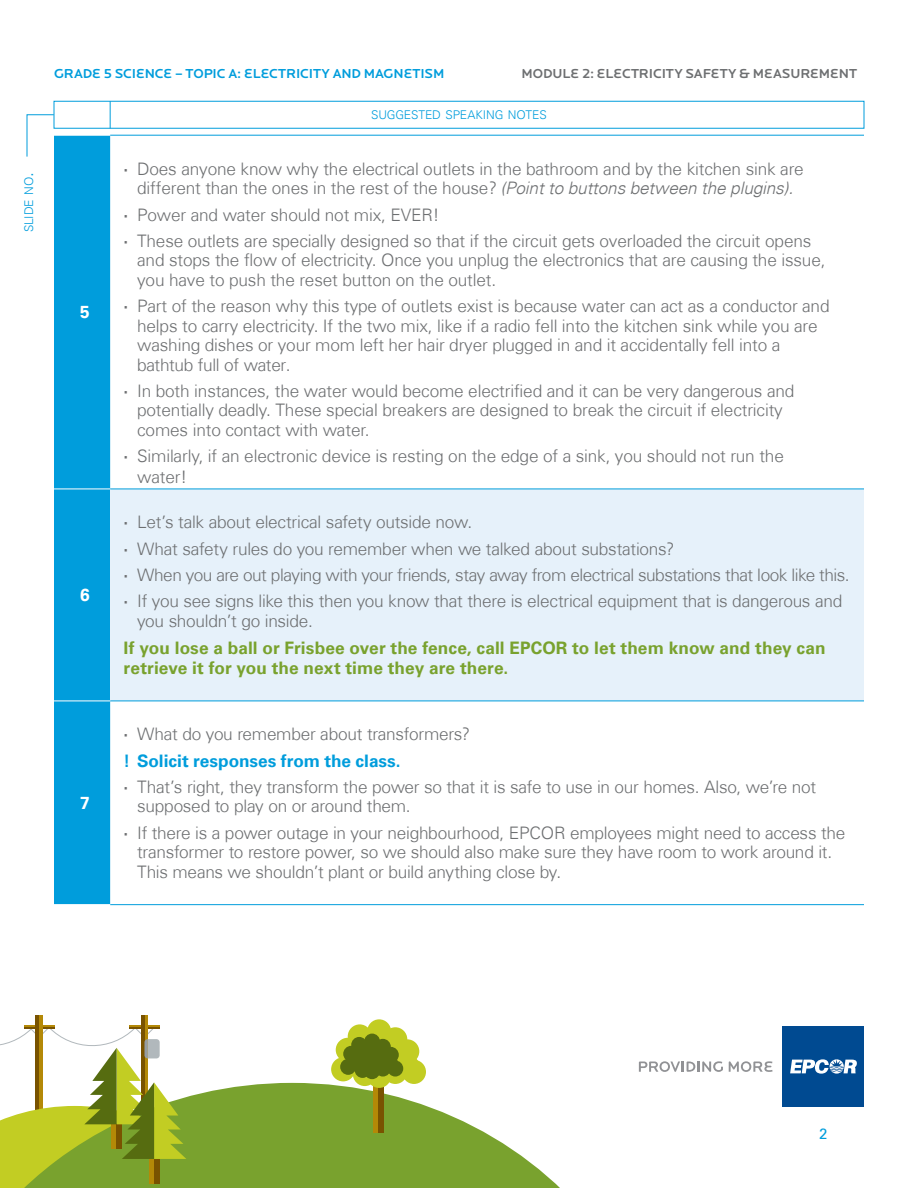
<style>
.page{position:relative;width:918px;height:1188px;background:#fff}
.page>*{position:absolute;margin:0;border:0;box-sizing:border-box;transform-origin:0 0}
.t1{font:300 17.25px/19.5px "Univers Com 45";letter-spacing:-.01em;color:#6d6f71}
.Body{font:700 17.25px/20.2px "Univers Com 65";letter-spacing:.005em;color:#79a22e}
.t2{font:300 17.25px "Univers Com 45";letter-spacing:-.03em;color:#6d6f71}
.t3{font:700 17.25px "Univers Com 65";color:#009ddc}
.Body-2{font:700 17.25px "Univers Com 65";color:#fff}
.t4{font:15px "Univers Com 55 Roman";color:#009ddc}
.Section_Heading{font:13.5px "EPCOR Locator Display Medium";letter-spacing:-.01em;color:#009ddc}
.Section_Heading-2{font:13.5px "EPCOR Locator Display Medium";letter-spacing:-.005em;color:#6d6f71}
.t5{font:300 12.15px "Univers Com 45";letter-spacing:-.01em;color:#009ddc}
.s1{font-size:17.25px}
.s2{font-family:"Univers Com 65";font-weight:700}
.s3{font-style:italic}
</style>
<div class="page">
<svg style="left:27px;top:101px;width:84px;height:803px"></svg>
<div style="left:110px;top:489px;width:754px;height:212px;background:#e6f1fa"></div>
<hr style="left:110px;top:489px;width:754px;height:1px;background:#009ddc">
<hr style="left:110px;top:701px;width:754px;height:1px;background:#009ddc">
<hr style="left:54px;top:489px;width:56px;height:1px;background:#fff">
<hr style="left:54px;top:701px;width:56px;height:1px;background:#fff">
<hr style="left:110px;top:135px;width:754px;height:1px;background:#009ddc">
<hr style="left:54px;top:135px;width:56px;height:1px;background:#fff">
<hr style="left:110px;top:904px;width:754px;height:1px;background:#009ddc">
<div style="left:783px;top:1026px;width:81px;height:81px;background:#004a91"></div>
<svg style="left:790px;top:1059px;width:67px;height:15px"></svg>
<svg style="left:639px;top:1061px;width:84px;height:11px"></svg>
<svg style="left:729px;top:1061px;width:44px;height:11px"></svg>
<hr style="left:129px;top:1025px;width:31px;height:2px;background:#b48907">
<hr style="left:24px;top:1025px;width:30px;height:2px;background:#b48907">
<svg style="left:144px;top:1015px;width:4px;height:12px"></svg>
<hr style="left:141px;top:1015px;width:3px;height:173px;background:#795300">
<hr style="left:39px;top:1015px;width:4px;height:173px;background:#b48907">
<hr style="left:35px;top:1015px;width:4px;height:173px;background:#795300">
<svg style="left:242px;top:1083px;width:318px;height:105px;fill:#79a22e"></svg>
<svg style="left:0;top:1027px;width:242px;height:161px"></svg>
<div style="left:373px;top:1084px;width:6px;height:49px;background:#b48907"></div>
<div style="left:379px;top:1084px;width:5px;height:49px;background:#795300"></div>
<div style="left:383px;top:1027px;width:24px;height:24px;background:#c2cd23;border-radius:50%"></div>
<div style="left:395px;top:1039px;width:24px;height:24px;background:#c2cd23;border-radius:50%"></div>
<div style="left:395px;top:1054px;width:24px;height:25px;background:#c2cd23;border-radius:50%"></div>
<div style="left:402px;top:1060px;width:24px;height:24px;background:#c2cd23;border-radius:50%"></div>
<div style="left:383px;top:1060px;width:24px;height:24px;background:#c2cd23;border-radius:50%"></div>
<div style="left:367px;top:1064px;width:24px;height:24px;background:#c2cd23;border-radius:50%"></div>
<div style="left:353px;top:1062px;width:24px;height:24px;background:#c2cd23;border-radius:50%"></div>
<div style="left:336px;top:1038px;width:24px;height:24px;background:#c2cd23;border-radius:50%"></div>
<div style="left:331px;top:1057px;width:24px;height:24px;background:#c2cd23;border-radius:50%"></div>
<div style="left:348px;top:1024px;width:24px;height:25px;background:#c2cd23;border-radius:50%"></div>
<div style="left:367px;top:1019px;width:24px;height:25px;background:#c2cd23;border-radius:50%"></div>
<div style="left:375px;top:1039px;width:16px;height:16px;background:#566c10;border-radius:50%"></div>
<div style="left:383px;top:1047px;width:16px;height:16px;background:#566c10;border-radius:50%"></div>
<div style="left:387px;top:1060px;width:16px;height:17px;background:#566c10;border-radius:50%"></div>
<div style="left:372px;top:1050px;width:16px;height:16px;background:#566c10;border-radius:50%"></div>
<div style="left:358px;top:1047px;width:16px;height:16px;background:#566c10;border-radius:50%"></div>
<div style="left:375px;top:1060px;width:16px;height:17px;background:#566c10;border-radius:50%"></div>
<div style="left:363px;top:1057px;width:16px;height:16px;background:#566c10;border-radius:50%"></div>
<div style="left:364px;top:1063px;width:16px;height:16px;background:#566c10;border-radius:50%"></div>
<div style="left:355px;top:1062px;width:16px;height:16px;background:#566c10;border-radius:50%"></div>
<div style="left:351px;top:1054px;width:16px;height:16px;background:#566c10;border-radius:50%"></div>
<div style="left:343px;top:1046px;width:16px;height:16px;background:#566c10;border-radius:50%"></div>
<div style="left:340px;top:1059px;width:16px;height:16px;background:#566c10;border-radius:50%"></div>
<div style="left:351px;top:1037px;width:16px;height:16px;background:#566c10;border-radius:50%"></div>
<div style="left:363px;top:1039px;width:16px;height:16px;background:#566c10;border-radius:50%"></div>
<div style="left:364px;top:1034px;width:16px;height:16px;background:#566c10;border-radius:50%"></div>
<p class="t5" style="left:22px;top:232px;width:61px;rotate:-90deg">SLIDE NO<span class="s1">.</span></p>
<p class="Section_Heading" style="left:54px;top:65px;width:392px">GRADE 5 SCIENCE – TOPIC A: ELECTRICITY AND MAGNETISM</p>
<p class="Section_Heading-2" style="left:521px;top:65px;width:337px">MODULE 2: ELECTRICITY SAFETY &amp; MEASUREMENT</p>
<p class="Body-2" style="left:80px;top:302px;width:11px">5</p>
<p class="Body-2" style="left:80px;top:585px;width:11px">6</p>
<p class="Body-2" style="left:80px;top:793px;width:11px">7</p>
<p class="t5" style="left:371px;top:108px;width:177px">SUGGESTED SPEAKING NOTES</p>
<p class="t1" style="left:124px;top:159px;width:682px;text-align:center"><span class="s2">·</span> Does anyone know why the electrical outlets in the bathroom and by the kitchen sink are different than the ones in the rest of the house? <span class="s3">(Point to buttons between the plugins).</span></p>
<p class="t1" style="left:124px;top:201px;width:689px;line-height:26.2px"><span class="s2">·</span> Power and water should not mix, EVER!<br><span class="s2">·</span> These outlets are specially designed so that if the circuit gets overloaded the circuit opens</p>
<p class="t1" style="left:137px;top:251px;width:690px">and stops the flow of electricity. Once you unplug the electronics that are causing the issue, you have to push the reset button on the outlet.</p>
<p class="t1" style="left:137px;top:296px;width:694px;text-indent:-13px"><span class="s2">·</span> Part of the reason why this type of outlets exist is because water can act as a conductor and helps to carry electricity. If the two mix, like if a radio fell into the kitchen sink while you are washing dishes or your mom left her hair dryer plugged in and it accidentally fell into a bathtub full of water.</p>
<p class="t1" style="left:137px;top:381px;width:659px;text-indent:-13px"><span class="s2">·</span> In both instances, the water would become electrified and it can be very dangerous and potentially deadly. These special breakers are designed to break the circuit if electricity comes into contact with water.</p>
<p class="t1" style="left:137px;top:446px;width:648px;line-height:20.7px;text-indent:-13px"><span class="s2">·</span> Similarly, if an electronic device is resting on the edge of a sink, you should not run the water!</p>
<p class="t1" style="left:124px;top:513px;width:350px"><span class="s2">·</span> Let’s talk about electrical safety outside now.</p>
<p class="t1" style="left:124px;top:539px;width:552px"><span class="s2">·</span> What safety rules do you remember when we talked about substations?</p>
<p class="t2" style="left:124px;top:564px;width:727px"><span class="s2">·</span> When you are out playing with your friends, stay away from electrical substations that look like this.</p>
<p class="t1" style="left:137px;top:591px;width:707px;text-indent:-14px"><span class="s2">·</span> If you see signs like this then you know that there is electrical equipment that is dangerous and you shouldn’t go inside.</p>
<p class="Body" style="left:124px;top:638px;width:703px">If you lose a ball or Frisbee over the fence, call EPCOR to let them know and they can retrieve it for you the next time they are there.</p>
<p class="t1" style="left:124px;top:725px;width:348px"><span class="s2">·</span> What do you remember about transformers?</p>
<p class="t3" style="left:124px;top:750px;width:279px">! Solicit responses from the class.</p>
<p class="t1" style="left:137px;top:777px;width:680px;text-indent:-14px"><span class="s2">·</span> That’s right, they transform the power so that it is safe to use in our homes. Also, we’re not supposed to play on or around them.</p>
<p class="t1" style="left:137px;top:823px;width:710px;text-indent:-14px"><span class="s2">·</span> If there is a power outage in your neighbourhood, EPCOR employees might need to access the transformer to restore power, so we should also make sure they have room to work around it.<br>This means we shouldn’t plant or build anything close by.</p>
<p class="t4" style="left:819px;top:1125px;width:10px">2</p>
</div>
